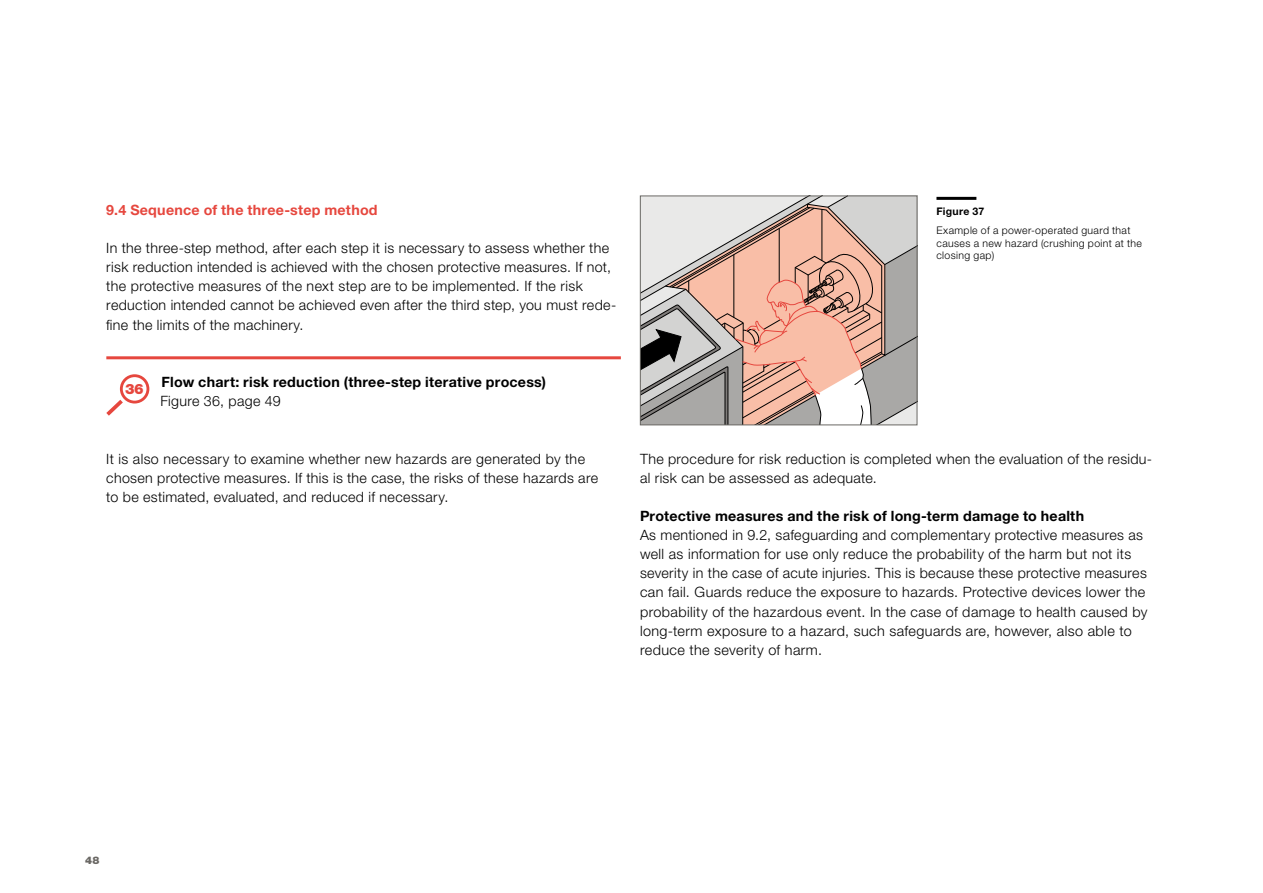
<style>
.page{position:relative;width:1263px;height:893px;background:#fff}
.page>*{position:absolute;margin:0;border:0;box-sizing:border-box;transform-origin:0 0}
.t1{font:300 14.25px/19.2px "Helvetica Neue LT Std";letter-spacing:.025em;color:#000}
.t2{font:700 14.25px "Helvetica Neue LT Std";letter-spacing:.015em;color:#000}
.t3{font:700 14.25px "Helvetica Neue LT Std";letter-spacing:.02em;color:#e6473e}
.t4{font:900 14.25px "Helvetica Neue LT Std";color:#e6473e}
.t5{font:300 10.5px/12.8px "Helvetica Neue LT Std";letter-spacing:.035em;color:#000}
.t6{font:700 10.5px "Helvetica Neue LT Std";letter-spacing:.025em;color:#000}
.t7{font:900 10.5px "Helvetica Neue LT Std";color:#6a6864}
</style>
<div class="page">
<div style="left:120px;top:374px;width:29px;height:29px;border:3px solid #e6473e;border-radius:50%"></div>
<svg style="left:106px;top:396px;width:21px;height:20px"></svg>
<svg style="left:642px;top:198px;width:273px;height:225px"></svg>
<div style="left:640px;top:196px;width:277px;height:229px;border:1px solid #6a6864"></div>
<hr style="left:106px;top:356px;width:515px;height:3px;background:#e6473e">
<hr style="left:936px;top:197px;width:40px;height:3px;background:#000">
<p class="t3" style="left:106px;top:201px;width:273px">9.4 Sequence of the three-step method</p>
<p class="t1" style="left:106px;top:238px;width:512px">In the three-step method, after each step it is necessary to assess whether the risk reduction intended is achieved with the chosen protective measures. If not, the protective measures of the next step are to be implemented. If the risk reduction intended cannot be achieved even after the third step, you must rede&shy;fine the limits of the machinery.</p>
<p class="t4" style="left:125px;top:380px;width:20px">36</p>
<p class="t2" style="left:162px;top:373px;width:386px">Flow chart: risk reduction (three-step iterative process)</p>
<p class="t1" style="left:160px;top:391px;width:122px">Figure 36, page 49</p>
<p class="t6" style="left:936px;top:204px;width:49px">Figure 37</p>
<p class="t5" style="left:936px;top:224px;width:207px">Example of a power-operated guard that causes a new hazard (crushing point at the closing gap)</p>
<p class="t1" style="left:106px;top:449px;width:493px">It is also necessary to examine whether new hazards are generated by the chosen protective measures. If this is the case, the risks of these hazards are to be estimated, evaluated, and reduced if necessary.</p>
<p class="t1" style="left:640px;top:449px;width:514px">The procedure for risk reduction is completed when the evaluation of the residu&shy;al risk can be assessed as adequate.</p>
<p class="t2" style="left:640px;top:507px;width:446px">Protective measures and the risk of long-term damage to health</p>
<p class="t1" style="left:640px;top:525px;width:509px">As mentioned in 9.2, safeguarding and complementary protective measures as well as information for use only reduce the probability of the harm but not its severity in the case of acute injuries. This is because these protective measures can fail. Guards reduce the exposure to hazards. Protective devices lower the probability of the hazardous event. In the case of damage to health caused by long-term exposure to a hazard, such safeguards are, however, also able to reduce the severity of harm.</p>
<p class="t7" style="left:85px;top:854px;width:16px">48</p>
</div>
